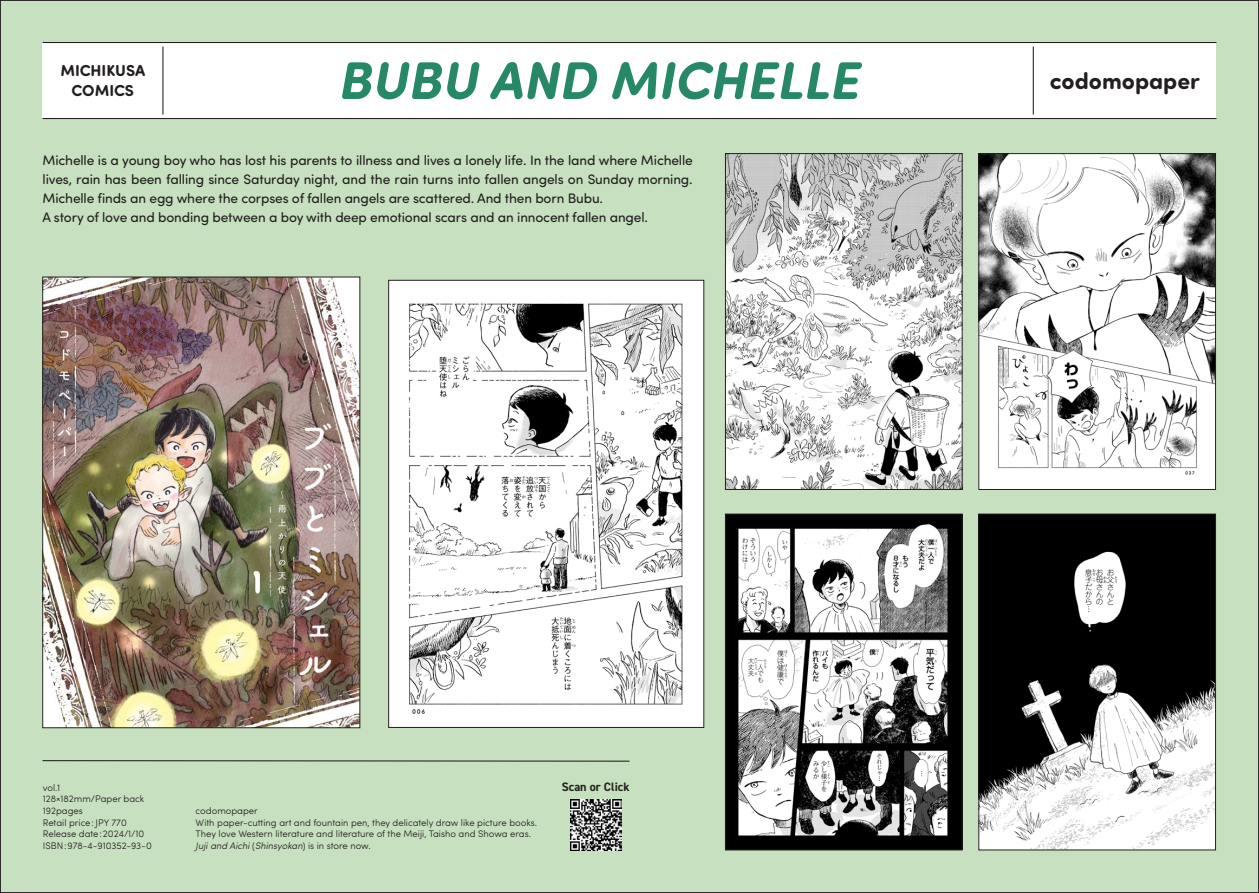
<style>
.page{position:relative;width:1259px;height:893px;background:#fff}
.page>*{position:absolute;margin:0;border:0;box-sizing:border-box;transform-origin:0 0}
.t1{font:italic 700 53.1px "Sofia Pro Soft";color:#268867}
.t2{font:700 23.4px "Sofia Pro Soft";color:#231f20}
.t3{font:700 15.9px "Sofia Pro Soft";color:#231f20}
.t4{font:13.8px/19.2px "Sofia Pro Soft";letter-spacing:-.01em;color:#231f20;text-align:justify}
.t5{font:700 12.15px "DIN2014";color:#231f20}
.t6{font:300 9.6px "Sofia Pro Soft";color:#231f20}
.t7{font:italic 300 9.6px "Sofia Pro Soft";color:#231f20}
.s1{font-style:normal}
</style>
<div class="page">
<div style="left:0;top:0;width:1258px;height:893px;background:#c7e0bf"></div>
<svg style="left:42px;top:760px;width:588px;height:2px"></svg>
<div style="left:43px;top:43px;width:1173px;height:76px;background:#fff"></div>
<hr style="left:43px;top:42px;width:1173px;height:1px;background:#231f20">
<hr style="left:43px;top:118px;width:1173px;height:1px;background:#231f20">
<hr style="left:162px;top:47px;width:1px;height:68px;background:#231f20">
<img style="left:570px;top:800px;width:51px;height:50px">
<img style="left:44px;top:279px;width:314px;height:447px">
<div style="left:42px;top:277px;width:318px;height:451px;border:1px solid #231f20"></div>
<img style="left:390px;top:282px;width:312px;height:444px">
<div style="left:388px;top:280px;width:316px;height:448px;border:1px solid #231f20"></div>
<hr style="left:1032px;top:47px;width:1px;height:68px;background:#231f20">
<img style="left:980px;top:155px;width:233px;height:333px">
<div style="left:978px;top:153px;width:237px;height:337px;border:1px solid #231f20"></div>
<img style="left:980px;top:516px;width:233px;height:332px">
<div style="left:978px;top:514px;width:237px;height:336px;border:1px solid #231f20"></div>
<img style="left:727px;top:155px;width:233px;height:333px">
<div style="left:725px;top:153px;width:237px;height:337px;border:1px solid #231f20"></div>
<img style="left:727px;top:516px;width:233px;height:332px">
<div style="left:725px;top:514px;width:237px;height:336px;border:1px solid #231f20"></div>
<p class="t3" style="left:60px;top:59px;width:87px">MICHIKUSA</p>
<p class="t3" style="left:71px;top:78px;width:64px">COMICS</p>
<p class="t1" style="left:337px;top:42px;width:523px">BUBU AND MICHELLE</p>
<p class="t4" style="left:43px;top:150px;width:652px">Michelle is a young boy who has lost his parents to illness and lives a lonely life. In the land where Michelle lives, rain has been falling since Saturday night, and the rain turns into fallen angels on Sunday morning.<br>Michelle finds an egg where the corpses of fallen angels are scattered. And then born Bubu.</p>
<p class="t4" style="left:43px;top:207px;width:607px">A story of love and bonding between a boy with deep emotional scars and an innocent fallen angel.</p>
<p class="t2" style="left:1049px;top:63px;width:152px">codomopaper</p>
<p class="t6" style="left:43px;top:781px;width:19px">vol.1</p>
<p class="t6" style="left:43px;top:792px;width:103px">128×182mm/Paper back</p>
<p class="t6" style="left:43px;top:804px;width:42px">192pages</p>
<p class="t6" style="left:43px;top:816px;width:85px">Retail price: JPY 770</p>
<p class="t6" style="left:43px;top:827px;width:103px">Release date:2024/1/10</p>
<p class="t6" style="left:43px;top:839px;width:110px">ISBN:978-4-910352-93-0</p>
<p class="t6" style="left:196px;top:804px;width:64px">codomopaper</p>
<p class="t6" style="left:196px;top:816px;width:343px">With paper-cutting art and fountain pen, they delicately draw like picture books.</p>
<p class="t6" style="left:196px;top:827px;width:337px">They love Western literature and literature of the Meiji, Taisho and Showa eras.</p>
<p class="t7" style="left:196px;top:839px;width:177px">Juji and Aichi <span class="s1">(</span>Shinsyokan<span class="s1">) is in store now.</span></p>
<p class="t5" style="left:562px;top:778px;width:69px">Scan or Click</p>
</div>
